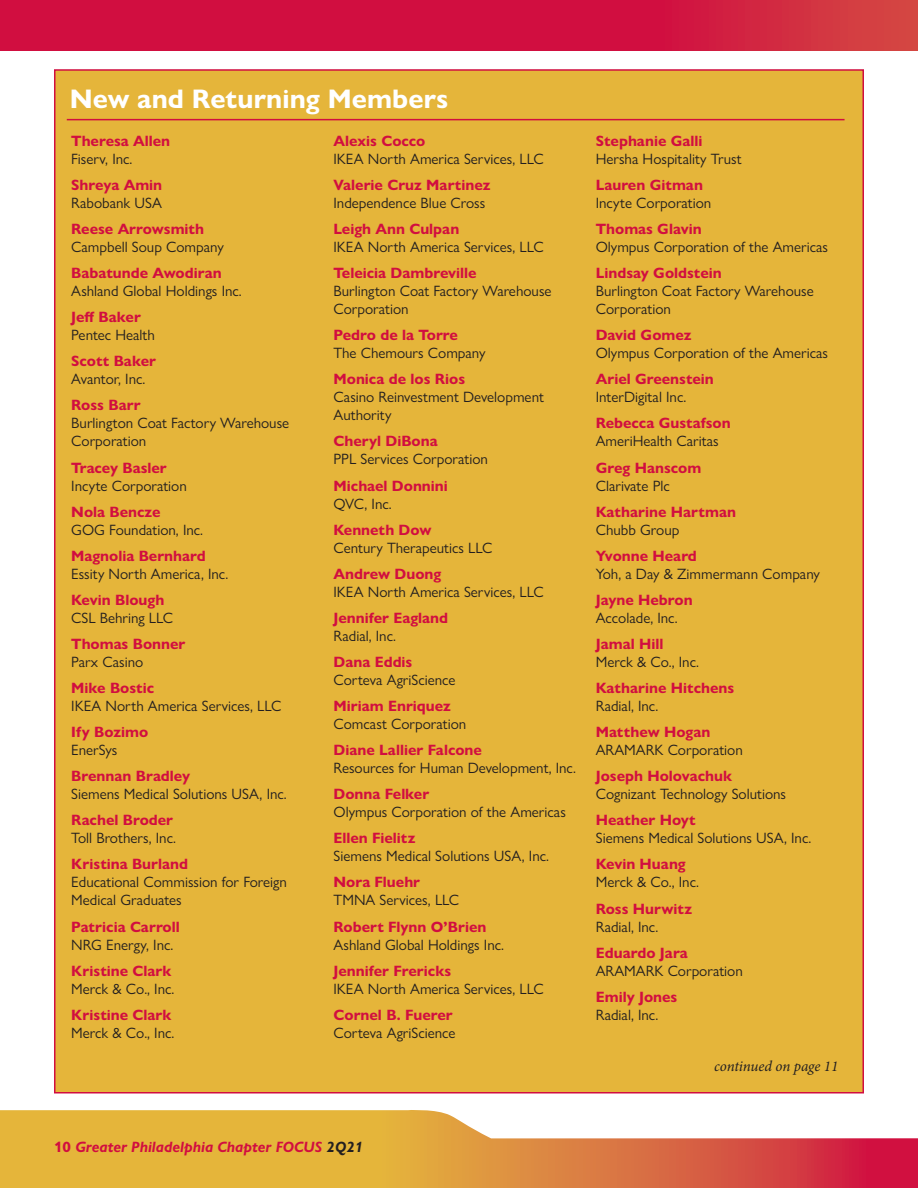
<style>
.page{position:relative;width:918px;height:1188px;background:#fff}
.page>*{position:absolute;margin:0;border:0;box-sizing:border-box;transform-origin:0 0}
.Boxed_head{font:700 27px "Gill Sans Nova";letter-spacing:.005em;color:#fff}
.new_members{font:15px/18px "Gill Sans Nova";color:#231f20}
.new_members-2{font:700 15px/18px "Gill Sans Nova";color:#d10e40}
.t1{font:italic 700 15px "Gill Sans Nova";color:#d10e40}
.Continued_line{font:italic 15px "Minion Pro";letter-spacing:-.01em;color:#231f20}
.s1{font-weight:400;color:#231f20}
.s2{font-weight:700;color:#d10e40}
.s3{font-style:normal}
.s4{color:#231f20}
</style>
<div class="page">
<div style="left:54px;top:69px;width:810px;height:1025px;background:#e5b53a;border:2px solid #d10e40"></div>
<svg style="left:0;top:0;width:918px;height:50px;background:#d11640"></svg>
<svg style="left:0;top:1110px;width:918px;height:78px"></svg>
<hr style="left:67px;top:119px;width:778px;height:1px;background:#d10e40">
<p class="Boxed_head" style="left:70px;top:82px;width:380px">New and Returning Members</p>
<p class="new_members-2" style="left:71px;top:132px;width:100px">Theresa Allen<br><span class="s1">Fiserv, Inc.</span></p>
<p class="new_members" style="left:71px;top:176px;width:92px"><span class="s2">Shreya Amin<br></span>Rabobank USA</p>
<p class="new_members" style="left:71px;top:220px;width:154px"><span class="s2">Reese Arrowsmith<br></span>Campbell Soup Company</p>
<p class="new_members" style="left:71px;top:264px;width:172px"><span class="s2">Babatunde Awodiran<br></span>Ashland Global Holdings Inc.</p>
<p class="new_members" style="left:71px;top:308px;width:85px"><span class="s2">Jeff Baker<br></span>Pentec Health</p>
<p class="new_members" style="left:71px;top:352px;width:86px"><span class="s2">Scott Baker<br></span>Avantor, Inc.</p>
<p class="new_members" style="left:71px;top:396px;width:220px"><span class="s2">Ross Barr<br></span>Burlington Coat Factory Warehouse<br>Corporation</p>
<p class="new_members" style="left:71px;top:458px;width:117px"><span class="s2">Tracey Basler<br></span>Incyte Corporation</p>
<p class="new_members" style="left:71px;top:502px;width:133px"><span class="s2">Nola Bencze<br></span>GOG Foundation, Inc.</p>
<p class="new_members" style="left:71px;top:546px;width:158px"><span class="s2">Magnolia Bernhard<br></span>Essity North America, Inc.</p>
<p class="new_members" style="left:71px;top:591px;width:103px"><span class="s2">Kevin Blough<br></span>CSL Behring LLC</p>
<p class="new_members-2" style="left:71px;top:635px;width:116px">Thomas Bonner<br><span class="s1">Parx Casino</span></p>
<p class="new_members" style="left:71px;top:679px;width:212px"><span class="s2">Mike Bostic<br></span>IKEA North America Services, LLC</p>
<p class="new_members-2" style="left:71px;top:723px;width:79px">Ify Bozimo<br><span class="s1">EnerSys</span></p>
<p class="new_members" style="left:71px;top:767px;width:217px"><span class="s2">Brennan Bradley<br></span>Siemens Medical Solutions USA, Inc.</p>
<p class="new_members" style="left:71px;top:811px;width:106px"><span class="s2">Rachel Broder<br></span>Toll Brothers, Inc.</p>
<p class="new_members" style="left:71px;top:855px;width:217px"><span class="s2">Kristina Burland<br></span>Educational Commission for Foreign<br>Medical Graduates</p>
<p class="new_members-2" style="left:71px;top:917px;width:110px">Patricia Carroll<br><span class="s1">NRG Energy, Inc.</span></p>
<p class="new_members" style="left:71px;top:961px;width:105px"><span class="s2">Kristine Clark<br></span>Merck &amp; Co., Inc.</p>
<p class="new_members" style="left:71px;top:1005px;width:105px"><span class="s2">Kristine Clark<br></span>Merck &amp; Co., Inc.</p>
<p class="new_members" style="left:334px;top:132px;width:212px"><span class="s2">Alexis Cocco<br></span>IKEA North America Services, LLC</p>
<p class="new_members" style="left:334px;top:176px;width:158px"><span class="s2">Valerie Cruz Martinez<br></span>Independence Blue Cross</p>
<p class="new_members" style="left:334px;top:220px;width:212px"><span class="s2">Leigh Ann Culpan<br></span>IKEA North America Services, LLC</p>
<p class="new_members" style="left:334px;top:264px;width:220px"><span class="s2">Teleicia Dambreville<br></span>Burlington Coat Factory Warehouse<br>Corporation</p>
<p class="new_members" style="left:334px;top:326px;width:154px"><span class="s2">Pedro de la Torre<br></span>The Chemours Company</p>
<p class="new_members" style="left:334px;top:370px;width:212px"><span class="s2">Monica de los Rios<br></span>Casino Reinvestment Development<br>Authority</p>
<p class="new_members" style="left:334px;top:432px;width:156px"><span class="s2">Cheryl DiBona<br></span>PPL Services Corporation</p>
<p class="new_members-2" style="left:334px;top:476px;width:116px">Michael Donnini<br><span class="s1">QVC, Inc.</span></p>
<p class="new_members" style="left:334px;top:520px;width:160px"><span class="s2">Kenneth Dow<br></span>Century Therapeutics LLC</p>
<p class="new_members" style="left:334px;top:564px;width:212px"><span class="s2">Andrew Duong<br></span>IKEA North America Services, LLC</p>
<p class="new_members-2" style="left:334px;top:609px;width:116px">Jennifer Eagland<br><span class="s1">Radial, Inc.</span></p>
<p class="new_members" style="left:334px;top:653px;width:124px"><span class="s2">Dana Eddis<br></span>Corteva AgriScience</p>
<p class="new_members" style="left:334px;top:697px;width:134px"><span class="s2">Miriam Enriquez<br></span>Comcast Corporation</p>
<p class="new_members" style="left:334px;top:741px;width:244px"><span class="s2">Diane Lallier Falcone<br></span>Resources for Human Development, Inc.</p>
<p class="new_members" style="left:334px;top:785px;width:234px"><span class="s2">Donna Felker<br></span>Olympus Corporation of the Americas</p>
<p class="new_members" style="left:334px;top:829px;width:217px"><span class="s2">Ellen Fielitz<br></span>Siemens Medical Solutions USA, Inc.</p>
<p class="new_members" style="left:334px;top:873px;width:127px"><span class="s2">Nora Fluehr<br></span>TMNA Services, LLC</p>
<p class="new_members" style="left:334px;top:917px;width:172px"><span class="s2">Robert Flynn O’Brien<br></span>Ashland Global Holdings Inc.</p>
<p class="new_members" style="left:334px;top:961px;width:212px"><span class="s2">Jennifer Frericks<br></span>IKEA North America Services, LLC</p>
<p class="new_members" style="left:334px;top:1005px;width:124px"><span class="s2">Cornel B. Fuerer<br></span>Corteva AgriScience</p>
<p class="new_members" style="left:596px;top:132px;width:148px"><span class="s2">Stephanie Galli<br></span>Hersha Hospitality Trust</p>
<p class="new_members" style="left:596px;top:176px;width:117px"><span class="s2">Lauren Gitman<br></span>Incyte Corporation</p>
<p class="new_members" style="left:596px;top:220px;width:234px"><span class="s2">Thomas Glavin<br></span>Olympus Corporation of the Americas</p>
<p class="new_members" style="left:596px;top:264px;width:220px"><span class="s2">Lindsay Goldstein<br></span>Burlington Coat Factory Warehouse<br>Corporation</p>
<p class="new_members" style="left:596px;top:326px;width:234px"><span class="s2">David Gomez<br></span>Olympus Corporation of the Americas</p>
<p class="new_members" style="left:596px;top:370px;width:120px"><span class="s2">Ariel Greenstein<br></span>InterDigital Inc.</p>
<p class="new_members" style="left:596px;top:414px;width:136px"><span class="s2">Rebecca Gustafson<br></span>AmeriHealth Caritas</p>
<p class="new_members" style="left:596px;top:458px;width:107px"><span class="s2">Greg Hanscom<br></span>Clarivate Plc</p>
<p class="new_members-2" style="left:596px;top:503px;width:142px">Katharine Hartman<br><span class="s1">Chubb Group</span></p>
<p class="new_members" style="left:596px;top:546px;width:226px"><span class="s2">Yvonne Heard<br></span>Yoh, a Day &amp; Zimmermann Company</p>
<p class="new_members" style="left:596px;top:591px;width:98px"><span class="s2">Jayne Hebron<br></span>Accolade, Inc.</p>
<p class="new_members" style="left:596px;top:635px;width:105px"><span class="s2">Jamal Hill<br></span>Merck &amp; Co., Inc.</p>
<p class="new_members-2" style="left:596px;top:679px;width:140px">Katharine Hitchens<br><span class="s1">Radial, Inc.</span></p>
<p class="new_members" style="left:596px;top:723px;width:148px"><span class="s2">Matthew Hogan<br></span>ARAMARK Corporation</p>
<p class="new_members" style="left:596px;top:767px;width:192px"><span class="s2">Joseph Holovachuk<br></span>Cognizant Technology Solutions</p>
<p class="new_members" style="left:596px;top:811px;width:217px"><span class="s2">Heather Hoyt<br></span>Siemens Medical Solutions USA, Inc.</p>
<p class="new_members" style="left:596px;top:855px;width:105px"><span class="s2">Kevin Huang<br></span>Merck &amp; Co., Inc.</p>
<p class="new_members-2" style="left:596px;top:899px;width:98px">Ross Hurwitz<br><span class="s1">Radial, Inc.</span></p>
<p class="new_members" style="left:596px;top:943px;width:148px"><span class="s2">Eduardo Jara<br></span>ARAMARK Corporation</p>
<p class="new_members" style="left:596px;top:987px;width:83px"><span class="s2">Emily Jones<br></span>Radial, Inc.</p>
<p class="Continued_line" style="left:714px;top:1056px;width:125px">continued on page 11</p>
<p class="t1" style="left:54px;top:1138px;width:311px"><span class="s3">10</span> Greater Philadelphia Chapter FOCUS <span class="s4">2Q21</span></p>
</div>
